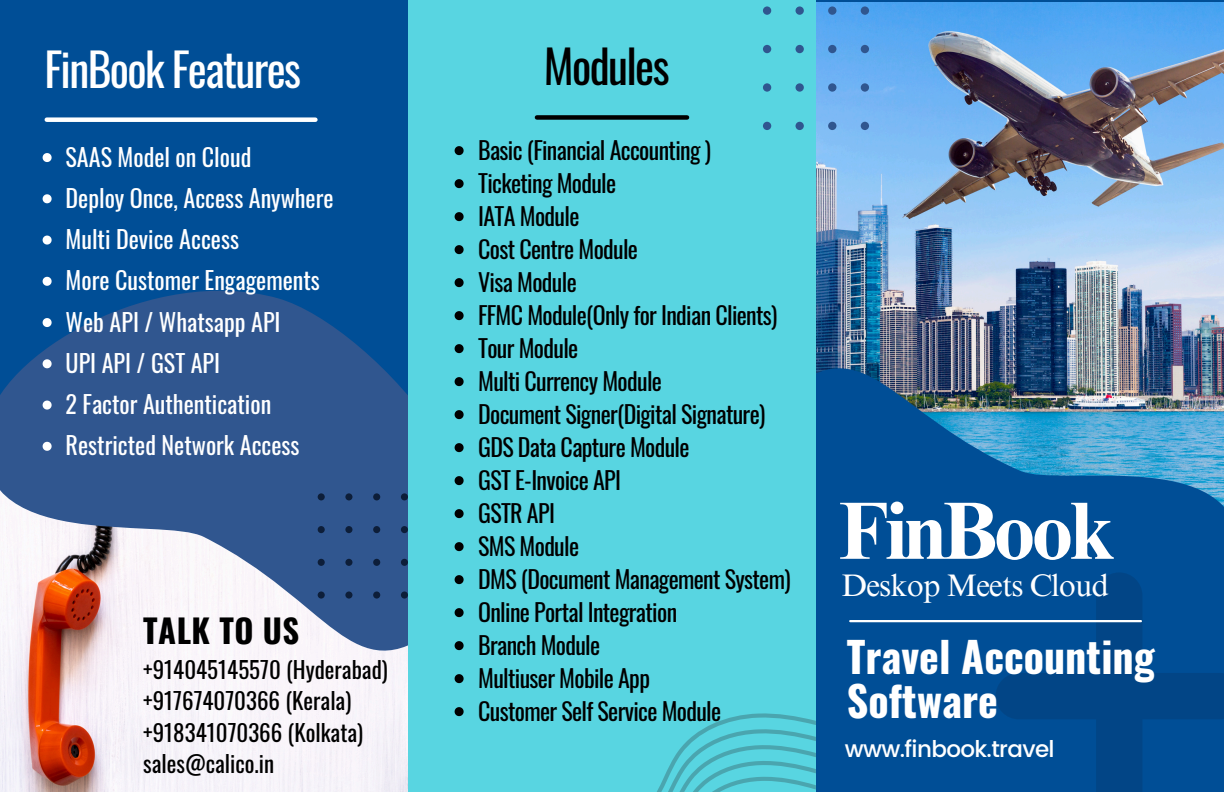
<style>
.page{position:relative;width:1224px;height:792px;background:#004e96}
.page>*{position:absolute;margin:0;border:0;box-sizing:border-box;transform-origin:0 0}
.t1{font:700 81.5px "Times NRMT Pro";letter-spacing:-.035em;color:#fff}
.t2{font:45.3px "Oswald";letter-spacing:-.035em;color:#fff}
.t3{font:45.3px "Oswald";letter-spacing:-.035em;color:#000}
.t4{font:700 42px/43.5px "Oswald";color:#fff}
.t5{font:700 32.6px "Oswald";letter-spacing:.015em;color:#000}
.t6{font:31.2px "Times NRMT Pro";letter-spacing:-.025em;color:#fff}
.t7{font:24.1px "Oswald";color:#fff}
.t8{font:24px "Oswald";letter-spacing:-.025em;color:#000}
.t9{font:500 23px "Poppins";letter-spacing:-.025em;color:#fff}
.t10{font:22.9px "Oswald";color:#000}
</style>
<div class="page">
<img style="left:816px;top:2px;width:408px;height:184px">
<img style="left:816px;top:186px;width:408px;height:437px">
<svg style="left:996px;top:572px;width:228px;height:220px"></svg>
<hr style="left:850px;top:620px;width:291px;height:2px;background:#fff">
<svg style="left:0;top:156px;width:408px;height:636px"></svg>
<div style="left:408px;top:0;width:408px;height:792px;background:#58d5e1"></div>
<div style="left:537px;top:115px;width:150px;height:5px;background:#000"></div>
<svg style="left:763px;top:6px;width:106px;height:124px"></svg>
<svg style="left:318px;top:493px;width:90px;height:105px;background:#2d5289"></svg>
<div style="left:47px;top:117px;width:268px;height:5px;background:#fff"></div>
<svg style="left:455px;top:146px;width:9px;height:9px"></svg>
<svg style="left:455px;top:179px;width:9px;height:9px"></svg>
<svg style="left:455px;top:212px;width:9px;height:9px"></svg>
<svg style="left:455px;top:245px;width:9px;height:9px"></svg>
<svg style="left:455px;top:278px;width:9px;height:9px"></svg>
<svg style="left:455px;top:311px;width:9px;height:9px"></svg>
<svg style="left:455px;top:344px;width:9px;height:9px"></svg>
<svg style="left:455px;top:377px;width:9px;height:9px"></svg>
<svg style="left:455px;top:410px;width:9px;height:9px"></svg>
<svg style="left:455px;top:443px;width:9px;height:9px"></svg>
<svg style="left:455px;top:476px;width:9px;height:9px"></svg>
<svg style="left:455px;top:509px;width:9px;height:9px"></svg>
<svg style="left:455px;top:542px;width:9px;height:9px"></svg>
<svg style="left:455px;top:575px;width:9px;height:9px"></svg>
<svg style="left:455px;top:608px;width:9px;height:9px"></svg>
<svg style="left:455px;top:641px;width:9px;height:9px"></svg>
<svg style="left:455px;top:674px;width:9px;height:9px"></svg>
<svg style="left:455px;top:707px;width:9px;height:9px"></svg>
<svg style="left:657px;top:713px;width:159px;height:79px"></svg>
<svg style="left:43px;top:153px;width:9px;height:9px"></svg>
<svg style="left:43px;top:194px;width:9px;height:9px"></svg>
<svg style="left:43px;top:236px;width:9px;height:9px"></svg>
<svg style="left:43px;top:277px;width:9px;height:9px"></svg>
<svg style="left:43px;top:318px;width:9px;height:9px"></svg>
<svg style="left:43px;top:359px;width:9px;height:9px"></svg>
<svg style="left:43px;top:401px;width:9px;height:9px"></svg>
<svg style="left:43px;top:442px;width:9px;height:9px"></svg>
<p class="t2" style="left:45px;top:34px;width:258px">FinBook Features</p>
<p class="t7" style="left:66px;top:138px;width:187px">SAAS Model on Cloud</p>
<p class="t7" style="left:66px;top:179px;width:270px">Deploy Once, Access Anywhere</p>
<h3 class="t7" style="left:66px;top:220px;width:175px">Multi Device Access</h3>
<p class="t7" style="left:66px;top:262px;width:256px">More Customer Engagements</p>
<p class="t7" style="left:66px;top:303px;width:216px">Web API / Whatsapp API</p>
<p class="t7" style="left:66px;top:344px;width:156px">UPI API / GST API</p>
<p class="t7" style="left:66px;top:385px;width:207px">2 Factor Authentication</p>
<p class="t7" style="left:66px;top:427px;width:236px">Restricted Network Access</p>
<p class="t5" style="left:143px;top:606px;width:158px">TALK TO US</p>
<p class="t10" style="left:143px;top:651px;width:246px">+914045145570 (Hyderabad)</p>
<p class="t10" style="left:143px;top:683px;width:210px">+917674070366 (Kerala)</p>
<p class="t10" style="left:143px;top:714px;width:221px">+918341070366 (Kolkata)</p>
<p class="t10" style="left:143px;top:746px;width:133px">sales@calico.in</p>
<p class="t3" style="left:544px;top:31px;width:127px">Modules</p>
<p class="t8" style="left:478px;top:131px;width:234px">Basic (Financial Accounting )</p>
<h3 class="t8" style="left:478px;top:164px;width:140px">Ticketing Module</h3>
<p class="t8" style="left:478px;top:197px;width:103px">IATA Module</p>
<p class="t8" style="left:478px;top:230px;width:161px">Cost Centre Module</p>
<p class="t8" style="left:478px;top:263px;width:100px">Visa Module</p>
<p class="t8" style="left:478px;top:296px;width:301px">FFMC Module(Only for Indian Clients)</p>
<p class="t8" style="left:478px;top:329px;width:102px">Tour Module</p>
<p class="t8" style="left:478px;top:362px;width:185px">Multi Currency Module</p>
<p class="t8" style="left:478px;top:395px;width:289px">Document Signer(Digital Signature)</p>
<p class="t8" style="left:478px;top:428px;width:213px">GDS Data Capture Module</p>
<p class="t8" style="left:478px;top:461px;width:144px">GST E-Invoice API</p>
<p class="t8" style="left:478px;top:494px;width:78px">GSTR API</p>
<p class="t8" style="left:478px;top:527px;width:103px">SMS Module</p>
<p class="t8" style="left:478px;top:560px;width:314px">DMS (Document Management System)</p>
<p class="t8" style="left:478px;top:593px;width:201px">Online Portal Integration</p>
<p class="t8" style="left:478px;top:626px;width:124px">Branch Module</p>
<p class="t8" style="left:478px;top:659px;width:173px">Multiuser Mobile App</p>
<p class="t8" style="left:478px;top:692px;width:245px">Customer Self Service Module</p>
<p class="t1" style="left:839px;top:500px;width:277px">FinBook</p>
<p class="t6" style="left:842px;top:573px;width:269px">Deskop Meets Cloud</p>
<p class="t4" style="left:847px;top:634px;width:309px">Travel Accounting<br>Software</p>
<p class="t9" style="left:845px;top:735px;width:211px">www.finbook.travel</p>
</div>
